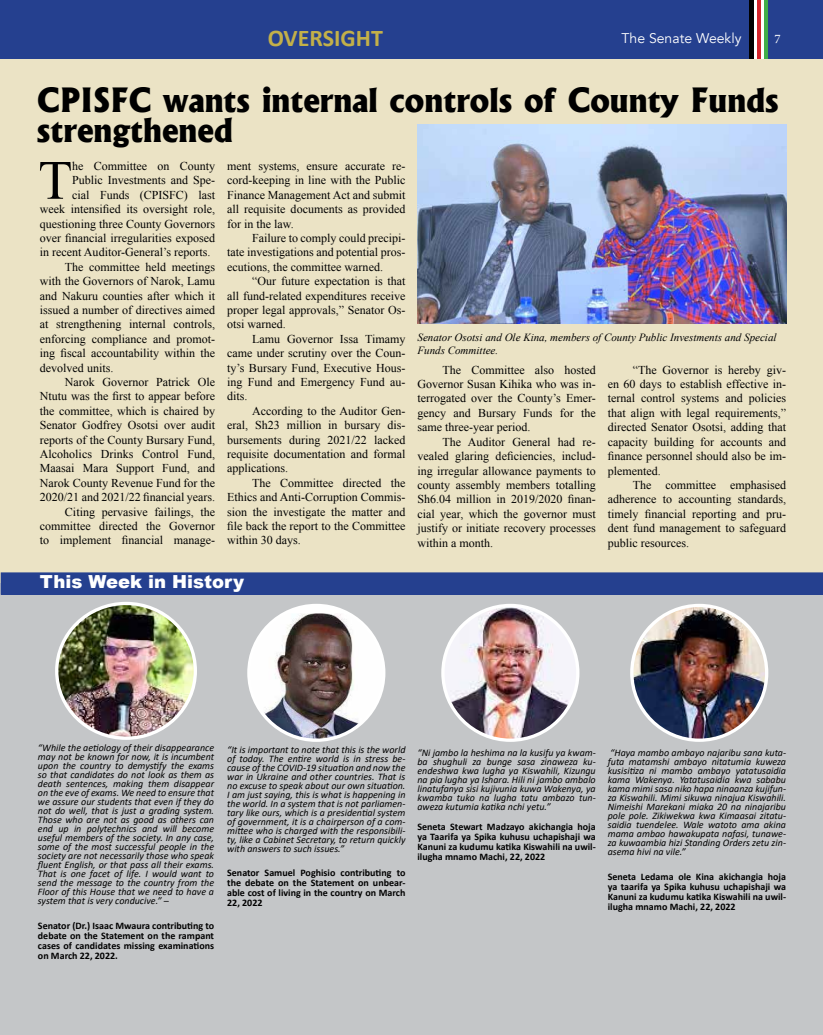
<style>
.page{position:relative;width:823px;height:1035px;background:#fff}
.page>*{position:absolute;margin:0;border:0;box-sizing:border-box;transform-origin:0 0}
.t1{font:55.5px "Times New Roman";color:#000}
.t2{font:800 32px/30px "Albertus";color:#000}
.t3{font:700 24px "Calibri";color:#c3b049}
.t4{font:900 18px "Arial";color:#fff}
.t5{font:14px "Avenir";color:#fff}
.t6{font:13px "Minion Pro";color:#fff}
.t7{font:12px/14.4px "Times New Roman";color:#000;text-align:justify}
.t8{font:italic 11px/13.2px "Times New Roman";color:#000}
.t9{font:italic 10px/9px "Calibri";color:#000;text-align:justify}
.t10{font:700 10px/10px "Calibri";color:#000;text-align:justify}
</style>
<div class="page">
<div style="left:0;top:0;width:822px;height:60px;background:#25408f"></div>
<hr style="left:749px;top:0;width:4px;height:59px;background:#000">
<svg style="left:756px;top:0;width:4px;height:59px"></svg>
<svg style="left:763px;top:0;width:4px;height:59px"></svg>
<hr style="left:754px;top:0;width:2px;height:59px;background:#fff">
<hr style="left:760px;top:0;width:3px;height:59px;background:#fff">
<div style="left:0;top:60px;width:822px;height:554px;background:#ebe3c5"></div>
<div style="left:0;top:583px;width:821px;height:452px;background:#c4c6c8"></div>
<img style="left:249px;top:613px;width:134px;height:127px">
<div style="left:247px;top:604px;width:138px;height:138px;border:3px solid #fff;border-radius:50%"></div>
<img style="left:57px;top:603px;width:138px;height:135px">
<div style="left:55px;top:602px;width:142px;height:138px;border:3px solid #fff;border-radius:50%"></div>
<img style="left:443px;top:607px;width:134px;height:133px">
<div style="left:441px;top:604px;width:138px;height:138px;border:3px solid #fff;border-radius:50%"></div>
<img style="left:631px;top:605px;width:135px;height:135px;border-radius:67px">
<div style="left:629px;top:604px;width:138px;height:138px;border:3px solid #fff;border-radius:50%"></div>
<div style="left:1px;top:572px;width:821px;height:23px;background:#25408f"></div>
<img style="left:417px;top:125px;width:368px;height:198px">
<h3 class="t3" style="left:268px;top:21px;width:117px">OVERSIGHT</h3>
<p class="t5" style="left:621px;top:30px;width:121px">The Senate Weekly</p>
<p class="t6" style="left:774px;top:30px;width:8px">7</p>
<h2 class="t2" style="left:37px;top:85px;width:743px">CPISFC wants internal controls of County Funds strengthened</h2>
<h1 class="t1" style="left:38px;top:143px;width:35px">T</h1>
<p class="t7" style="left:72px;top:158px;width:144px">he Committee on County</p>
<p class="t7" style="left:227px;top:158px;width:180px">ment systems, ensure accurate re&shy;cord-keeping in line with the Public Finance Management Act and submit all requisite documents as provided for in the law.</p>
<p class="t7" style="left:227px;top:230px;width:180px;text-indent:25px">Failure to comply could precipi&shy;tate investigations and potential pros&shy;ecutions, the committee warned.</p>
<p class="t7" style="left:227px;top:274px;width:180px;text-indent:25px">“Our future expectation is that all fund-related expenditures receive proper legal approvals,” Senator Os&shy;otsi warned.</p>
<p class="t7" style="left:227px;top:331px;width:180px;text-indent:25px">Lamu Governor Issa Timamy came under scrutiny over the Coun&shy;ty’s Bursary Fund, Executive Hous&shy;ing Fund and Emergency Fund au&shy;dits.</p>
<p class="t7" style="left:227px;top:403px;width:180px;text-indent:25px">According to the Auditor Gen&shy;eral, Sh23 million in bursary dis&shy;bursements during 2021/22 lacked requisite documentation and formal applications.</p>
<p class="t7" style="left:227px;top:475px;width:180px;text-indent:25px">The Committee directed the Ethics and Anti-Corruption Commis&shy;sion the investigate the matter and file back the report to the Committee within 30 days.</p>
<p class="t7" style="left:72px;top:173px;width:144px">Public Investments and Spe-</p>
<p class="t7" style="left:72px;top:187px;width:144px">cial Funds (CPISFC) last</p>
<p class="t7" style="left:40px;top:202px;width:177px">week intensified its oversight role,</p>
<p class="t7" style="left:40px;top:216px;width:177px">questioning three County Governors</p>
<p class="t7" style="left:40px;top:230px;width:177px">over financial irregularities exposed</p>
<p class="t7" style="left:40px;top:245px;width:172px">in recent Auditor-General’s reports.</p>
<p class="t7" style="left:65px;top:259px;width:152px">The committee held meetings</p>
<p class="t7" style="left:40px;top:274px;width:177px">with the Governors of Narok, Lamu</p>
<p class="t7" style="left:40px;top:288px;width:177px">and Nakuru counties after which it</p>
<p class="t7" style="left:40px;top:302px;width:177px">issued a number of directives aimed</p>
<p class="t7" style="left:40px;top:317px;width:177px">at strengthening internal controls,</p>
<p class="t7" style="left:40px;top:331px;width:177px">enforcing compliance and promot-</p>
<p class="t7" style="left:40px;top:346px;width:177px">ing fiscal accountability within the</p>
<p class="t7" style="left:40px;top:360px;width:75px">devolved units.</p>
<p class="t7" style="left:65px;top:374px;width:152px">Narok Governor Patrick Ole</p>
<p class="t7" style="left:40px;top:389px;width:177px">Ntutu was the first to appear before</p>
<p class="t7" style="left:40px;top:403px;width:177px">the committee, which is chaired by</p>
<p class="t7" style="left:40px;top:418px;width:177px">Senator Godfrey Osotsi over audit</p>
<p class="t7" style="left:40px;top:432px;width:177px">reports of the County Bursary Fund,</p>
<p class="t7" style="left:40px;top:446px;width:177px">Alcoholics Drinks Control Fund,</p>
<p class="t7" style="left:40px;top:461px;width:177px">Maasai Mara Support Fund, and</p>
<p class="t7" style="left:40px;top:475px;width:177px">Narok County Revenue Fund for the</p>
<p class="t7" style="left:40px;top:490px;width:177px">2020/21 and 2021/22 financial years.</p>
<p class="t7" style="left:65px;top:504px;width:152px">Citing pervasive failings, the</p>
<p class="t7" style="left:40px;top:518px;width:177px">committee directed the Governor</p>
<p class="t7" style="left:40px;top:533px;width:177px">to implement financial manage-</p>
<p class="t8" style="left:417px;top:330px;width:360px">Senator Osotsi and Ole Kina, members of County Public Investments and Special<br>Funds Committee.</p>
<p class="t7" style="left:417px;top:362px;width:180px;text-indent:25px">The Committee also hosted Governor Susan Kihika who was in&shy;terrogated over the County’s Emer&shy;gency and Bursary Funds for the same three-year period.</p>
<p class="t7" style="left:417px;top:434px;width:180px;text-indent:25px">The Auditor General had re&shy;vealed glaring deficiencies, includ&shy;ing irregular allowance payments to county assembly members totalling Sh6.04 million in 2019/2020 finan&shy;cial year, which the governor must justify or initiate recovery processes within a month.</p>
<p class="t7" style="left:607px;top:362px;width:180px;text-indent:25px">“The Governor is hereby giv&shy;en 60 days to establish effective in&shy;ternal control systems and policies that align with legal requirements,” directed Senator Osotsi, adding that capacity building for accounts and finance personnel should also be im&shy;plemented.</p>
<p class="t7" style="left:607px;top:477px;width:180px;text-indent:25px">The committee emphasised adherence to accounting standards, timely financial reporting and pru&shy;dent fund management to safeguard public resources.</p>
<h3 class="t4" style="left:40px;top:569px;width:206px">This Week in History</h3>
<p class="t9" style="left:38px;top:743px;width:177px">“While the aetiology of their disappearance may not be known for now, it is incumbent upon the country to demystify the exams so that candidates do not look as them as death sentences, making them disappear on the eve of exams. We need to ensure that we assure our students that even if they do not do well, that is just a grading system.<br>Those who are not as good as others can end up in polytechnics and will become useful members of the society. In any case, some of the most successful people in the society are not necessarily those who speak fluent English, or that pass all their exams.<br>That is one facet of life. I would want to send the message to the country from the Floor of this House that we need to have a system that is very conducive.” –</p>
<p class="t10" style="left:38px;top:920px;width:177px">Senator (Dr.) Isaac Mwaura contributing to debate on the Statement on the rampant cases of candidates missing examinations on March 22, 2022.</p>
<p class="t9" style="left:227px;top:744px;width:180px">“It is important to note that this is the world of today. The entire world is in stress be&shy;cause of the COVID-19 situation and now the war in Ukraine and other countries. That is no excuse to speak about our own situation.<br>I am just saying, this is what is happening in the world. In a system that is not parliamen&shy;tary like ours, which is a presidential system of government, it is a chairperson of a com&shy;mittee who is charged with the responsibili&shy;ty, like a Cabinet Secretary, to return quickly with answers to such issues.”</p>
<p class="t10" style="left:227px;top:867px;width:180px">Senator Samuel Poghisio contributing to the debate on the Statement on unbear&shy;able cost of living in the country on March 22, 2022</p>
<p class="t9" style="left:417px;top:748px;width:180px">“Ni jambo la heshima na la kusifu ya kwam&shy;ba shughuli za bunge sasa zinaweza ku&shy;endeshwa kwa lugha ya Kiswahili, Kizungu na pia lugha ya Ishara. Hili ni jambo ambalo linatufanya sisi kujivunia kuwa Wakenya, ya kwamba tuko na lugha tatu ambazo tun&shy;aweza kutumia katika nchi yetu.”</p>
<p class="t10" style="left:417px;top:821px;width:180px">Seneta Stewart Madzayo akichangia hoja ya Taarifa ya Spika kuhusu uchapishaji wa Kanuni za kudumu katika Kiswahili na uwil&shy;ilugha mnamo Machi, 22, 2022</p>
<p class="t9" style="left:607px;top:748px;width:180px">“Haya mambo ambayo najaribu sana kuta&shy;futa matamshi ambayo nitatumia kuweza kusisitiza ni mambo ambayo yatatusaidia kama Wakenya. Yatatusaidia kwa sababu kama mimi sasa niko hapa ninaanza kujifun&shy;za Kiswahili. Mimi sikuwa ninajua Kiswahili.<br>Nimeishi Marekani miaka 20 na ninajaribu pole pole. Zikiwekwa kwa Kimaasai zitatu&shy;saidia tuendelee. Wale watoto ama akina mama ambao hawakupata nafasi, tunawe&shy;za kuwaambia hizi Standing Orders zetu zin&shy;asema hivi na vile.”</p>
<p class="t10" style="left:607px;top:871px;width:180px">Seneta Ledama ole Kina akichangia hoja ya taarifa ya Spika kuhusu uchapishaji wa Kanuni za kudumu katika Kiswahili na uwil&shy;ilugha mnamo Machi, 22, 2022</p>
</div>
